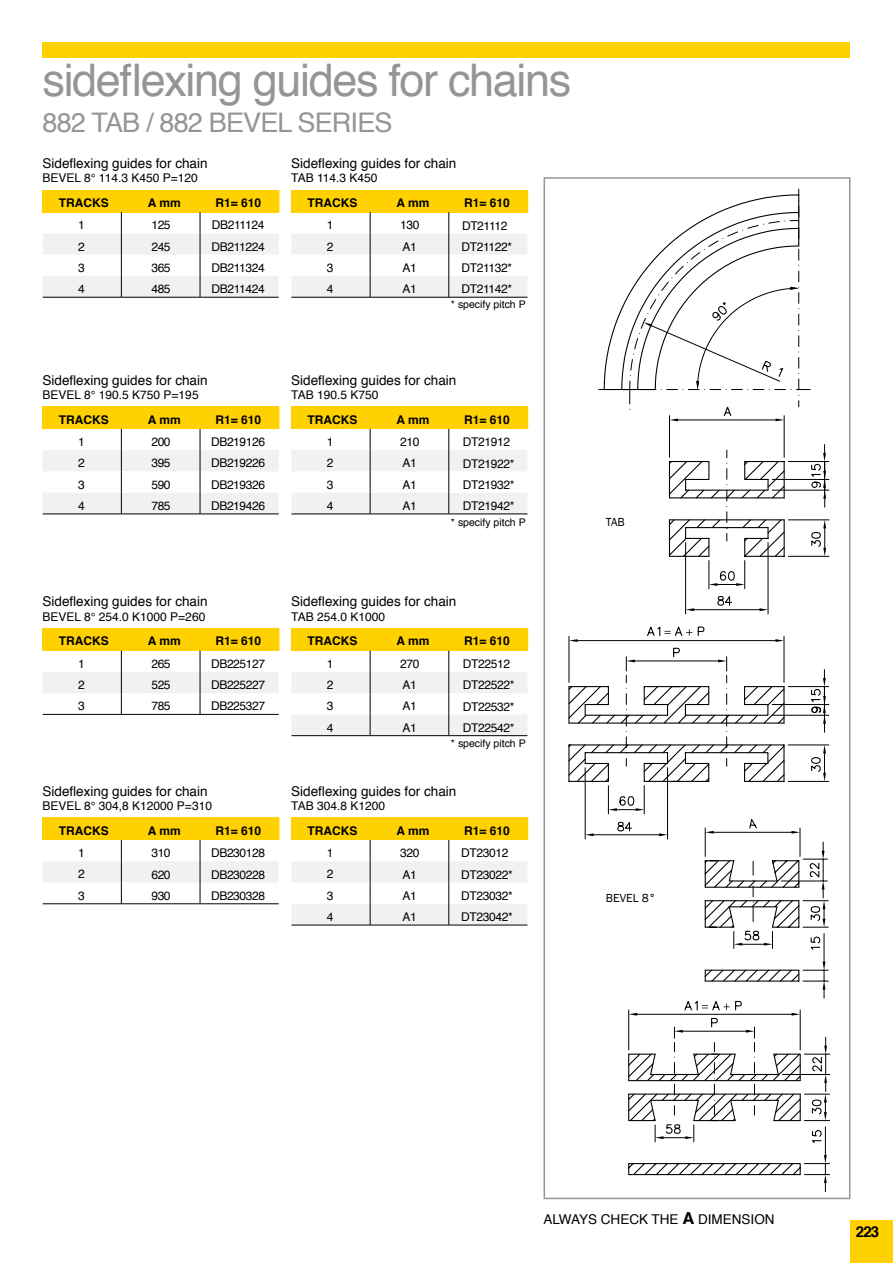
<style>
.page{position:relative;width:893px;height:1263px;background:#fff}
.page>*{position:absolute;margin:0;border:0;box-sizing:border-box;transform-origin:0 0}
.t1{font:45px "Helvetica";letter-spacing:-.03em;color:#939598}
.t2{font:27px "Helvetica";letter-spacing:-.03em;color:#939598}
.t3{font:700 15px "Helvetica";color:#000}
.t4{font:13.5px "Helvetica";color:#000}
.t5{font:12px/21.3px "Helvetica";letter-spacing:-.03em;color:#000;text-align:justify}
.t6{font:12px "Helvetica";color:#000}
.t7{font:700 12px "Helvetica";color:#000}
.t8{font:12px "Franklin Gothic";color:#000}
.t9{font:10.5px "Helvetica";color:#000}
.s1{font-weight:700;font-size:16.5px}
</style>
<div class="page">
<div style="left:850px;top:1220px;width:43px;height:43px;background:#ffd100"></div>
<div style="left:43px;top:43px;width:807px;height:15px;background:#ffd100"></div>
<svg style="left:42px;top:190px;width:237px;height:107px"></svg>
<hr style="left:43px;top:297px;width:78px;height:1px;background:#000">
<hr style="left:121px;top:297px;width:79px;height:1px;background:#000">
<hr style="left:200px;top:297px;width:79px;height:1px;background:#000">
<svg style="left:42px;top:407px;width:237px;height:107px"></svg>
<hr style="left:43px;top:514px;width:78px;height:1px;background:#000">
<hr style="left:121px;top:514px;width:79px;height:1px;background:#000">
<hr style="left:200px;top:514px;width:79px;height:1px;background:#000">
<svg style="left:42px;top:628px;width:237px;height:86px"></svg>
<hr style="left:43px;top:714px;width:78px;height:1px;background:#000">
<hr style="left:121px;top:714px;width:79px;height:1px;background:#000">
<hr style="left:200px;top:714px;width:79px;height:1px;background:#000">
<svg style="left:42px;top:818px;width:237px;height:85px"></svg>
<hr style="left:43px;top:903px;width:78px;height:1px;background:#000">
<hr style="left:121px;top:903px;width:79px;height:1px;background:#000">
<hr style="left:200px;top:903px;width:79px;height:1px;background:#000">
<svg style="left:291px;top:190px;width:237px;height:107px"></svg>
<hr style="left:291px;top:297px;width:79px;height:1px;background:#000">
<hr style="left:370px;top:297px;width:79px;height:1px;background:#000">
<hr style="left:449px;top:297px;width:78px;height:1px;background:#000">
<svg style="left:291px;top:818px;width:237px;height:107px"></svg>
<hr style="left:291px;top:925px;width:79px;height:1px;background:#000">
<hr style="left:370px;top:925px;width:79px;height:1px;background:#000">
<hr style="left:449px;top:925px;width:78px;height:1px;background:#000">
<svg style="left:291px;top:407px;width:237px;height:107px"></svg>
<hr style="left:291px;top:514px;width:79px;height:1px;background:#000">
<hr style="left:370px;top:514px;width:79px;height:1px;background:#000">
<hr style="left:449px;top:514px;width:78px;height:1px;background:#000">
<svg style="left:291px;top:628px;width:237px;height:108px"></svg>
<hr style="left:291px;top:735px;width:79px;height:1px;background:#000">
<hr style="left:370px;top:735px;width:79px;height:1px;background:#000">
<hr style="left:449px;top:735px;width:78px;height:1px;background:#000">
<div style="left:544px;top:177px;width:306px;height:1022px;border:2px solid #939598"></div>
<hr style="left:772px;top:490px;width:57px;height:1px;background:#000">
<hr style="left:772px;top:479px;width:57px;height:1px;background:#000">
<hr style="left:788px;top:461px;width:41px;height:1px;background:#000">
<hr style="left:788px;top:556px;width:41px;height:1px;background:#000">
<hr style="left:788px;top:520px;width:41px;height:1px;background:#000">
<hr style="left:694px;top:609px;width:65px;height:1px;background:#000">
<hr style="left:768px;top:543px;width:1px;height:71px;background:#000">
<hr style="left:685px;top:543px;width:1px;height:71px;background:#000">
<svg style="left:686px;top:608px;width:8px;height:3px"></svg>
<svg style="left:759px;top:608px;width:9px;height:3px"></svg>
<svg style="left:599px;top:189px;width:227px;height:400px"></svg>
<svg style="left:717px;top:596px;width:15px;height:10px"></svg>
<svg style="left:568px;top:626px;width:262px;height:565px"></svg>
<h1 class="t1" style="left:43px;top:46px;width:530px">sideflexing guides for chains</h1>
<h2 class="t2" style="left:43px;top:102px;width:351px">882 TAB / 882 BEVEL SERIES</h2>
<p class="t4" style="left:43px;top:153px;width:167px">Sideflexing guides for chain</p>
<p class="t6" style="left:43px;top:169px;width:157px">BEVEL 8° 114.3 K450 P=120</p>
<p class="t4" style="left:291px;top:153px;width:167px">Sideflexing guides for chain</p>
<p class="t6" style="left:291px;top:169px;width:88px">TAB 114.3 K450</p>
<p class="t7" style="left:59px;top:193px;width:51px">TRACKS</p>
<p class="t7" style="left:148px;top:193px;width:34px">A mm</p>
<p class="t7" style="left:215px;top:193px;width:47px">R1= 610</p>
<p class="t7" style="left:308px;top:193px;width:51px">TRACKS</p>
<p class="t7" style="left:397px;top:193px;width:34px">A mm</p>
<p class="t7" style="left:464px;top:193px;width:47px">R1= 610</p>
<p class="t5" style="left:78px;top:215px;width:8px">1<br>2<br>3<br>4</p>
<p class="t5" style="left:151px;top:215px;width:21px">125<br>245<br>365<br>485</p>
<p class="t5" style="left:211px;top:215px;width:55px">DB211124<br>DB211224<br>DB211324<br>DB211424</p>
<p class="t4" style="left:43px;top:369px;width:167px">Sideflexing guides for chain</p>
<p class="t6" style="left:43px;top:386px;width:158px">BEVEL 8° 190.5 K750 P=195</p>
<p class="t5" style="left:327px;top:215px;width:8px">1<br>2<br>3<br>4</p>
<p class="t5" style="left:400px;top:215px;width:21px;text-align:left">130<br>A1<br>A1<br>A1</p>
<p class="t5" style="left:462px;top:215px;width:52px;text-align:left">DT21112<br>DT21122*<br>DT21132*<br>DT21142*</p>
<p class="t9" style="left:451px;top:296px;width:76px">* specify pitch P</p>
<p class="t4" style="left:291px;top:369px;width:167px">Sideflexing guides for chain</p>
<p class="t6" style="left:291px;top:386px;width:89px">TAB 190.5 K750</p>
<p class="t7" style="left:59px;top:410px;width:51px">TRACKS</p>
<p class="t7" style="left:148px;top:410px;width:34px">A mm</p>
<p class="t7" style="left:215px;top:410px;width:47px">R1= 610</p>
<p class="t7" style="left:308px;top:410px;width:51px">TRACKS</p>
<p class="t7" style="left:397px;top:410px;width:34px">A mm</p>
<p class="t7" style="left:464px;top:410px;width:47px">R1= 610</p>
<p class="t5" style="left:78px;top:431px;width:8px">1<br>2<br>3<br>4</p>
<p class="t5" style="left:151px;top:432px;width:21px">200<br>395<br>590<br>785</p>
<p class="t5" style="left:211px;top:432px;width:56px">DB219126<br>DB219226<br>DB219326<br>DB219426</p>
<p class="t5" style="left:327px;top:431px;width:8px">1<br>2<br>3<br>4</p>
<p class="t5" style="left:400px;top:432px;width:21px;text-align:left">210<br>A1<br>A1<br>A1</p>
<p class="t5" style="left:463px;top:432px;width:53px;text-align:left">DT21912<br>DT21922*<br>DT21932*<br>DT21942*</p>
<p class="t9" style="left:451px;top:515px;width:76px">* specify pitch P</p>
<p class="t4" style="left:43px;top:591px;width:167px">Sideflexing guides for chain</p>
<p class="t6" style="left:43px;top:607px;width:164px">BEVEL 8° 254.0 K1000 P=260</p>
<p class="t4" style="left:291px;top:591px;width:167px">Sideflexing guides for chain</p>
<p class="t6" style="left:291px;top:607px;width:95px">TAB 254.0 K1000</p>
<p class="t7" style="left:59px;top:631px;width:51px">TRACKS</p>
<p class="t7" style="left:148px;top:631px;width:34px">A mm</p>
<p class="t7" style="left:215px;top:631px;width:47px">R1= 610</p>
<p class="t7" style="left:308px;top:631px;width:51px">TRACKS</p>
<p class="t7" style="left:397px;top:631px;width:34px">A mm</p>
<p class="t7" style="left:464px;top:631px;width:47px">R1= 610</p>
<p class="t5" style="left:78px;top:653px;width:8px">1<br>2<br>3</p>
<p class="t5" style="left:151px;top:653px;width:21px">265<br>525<br>785</p>
<p class="t5" style="left:211px;top:653px;width:56px">DB225127<br>DB225227<br>DB225327</p>
<p class="t5" style="left:327px;top:653px;width:8px">1<br>2<br>3<br>4</p>
<p class="t5" style="left:400px;top:653px;width:21px;text-align:left">270<br>A1<br>A1<br>A1</p>
<p class="t5" style="left:463px;top:653px;width:53px;text-align:left">DT22512<br>DT22522*<br>DT22532*<br>DT22542*</p>
<p class="t9" style="left:451px;top:736px;width:76px">* specify pitch P</p>
<p class="t4" style="left:43px;top:781px;width:167px">Sideflexing guides for chain</p>
<p class="t6" style="left:43px;top:797px;width:171px">BEVEL 8° 304,8 K12000 P=310</p>
<p class="t4" style="left:291px;top:781px;width:167px">Sideflexing guides for chain</p>
<p class="t6" style="left:291px;top:797px;width:95px">TAB 304.8 K1200</p>
<p class="t7" style="left:59px;top:821px;width:51px">TRACKS</p>
<p class="t7" style="left:148px;top:821px;width:34px">A mm</p>
<p class="t7" style="left:215px;top:821px;width:47px">R1= 610</p>
<p class="t7" style="left:308px;top:821px;width:51px">TRACKS</p>
<p class="t7" style="left:397px;top:821px;width:34px">A mm</p>
<p class="t7" style="left:464px;top:821px;width:47px">R1= 610</p>
<p class="t5" style="left:78px;top:843px;width:8px">1<br>2<br>3</p>
<p class="t5" style="left:151px;top:843px;width:21px">310<br>620<br>930</p>
<p class="t5" style="left:211px;top:843px;width:56px">DB230128<br>DB230228<br>DB230328</p>
<p class="t5" style="left:327px;top:843px;width:8px">1<br>2<br>3<br>4</p>
<p class="t5" style="left:400px;top:843px;width:21px;text-align:left">320<br>A1<br>A1<br>A1</p>
<p class="t5" style="left:461px;top:843px;width:53px;text-align:left">DT23012<br>DT23022*<br>DT23032*<br>DT23042*</p>
<p class="t8" style="left:606px;top:514px;width:20px">TAB</p>
<p class="t8" style="left:606px;top:891px;width:51px">BEVEL 8°</p>
<p class="t4" style="left:543px;top:1209px;width:233px">ALWAYS CHECK THE <span class="s1">A</span> DIMENSION</p>
<p class="t3" style="left:856px;top:1219px;width:25px">223</p>
</div>
